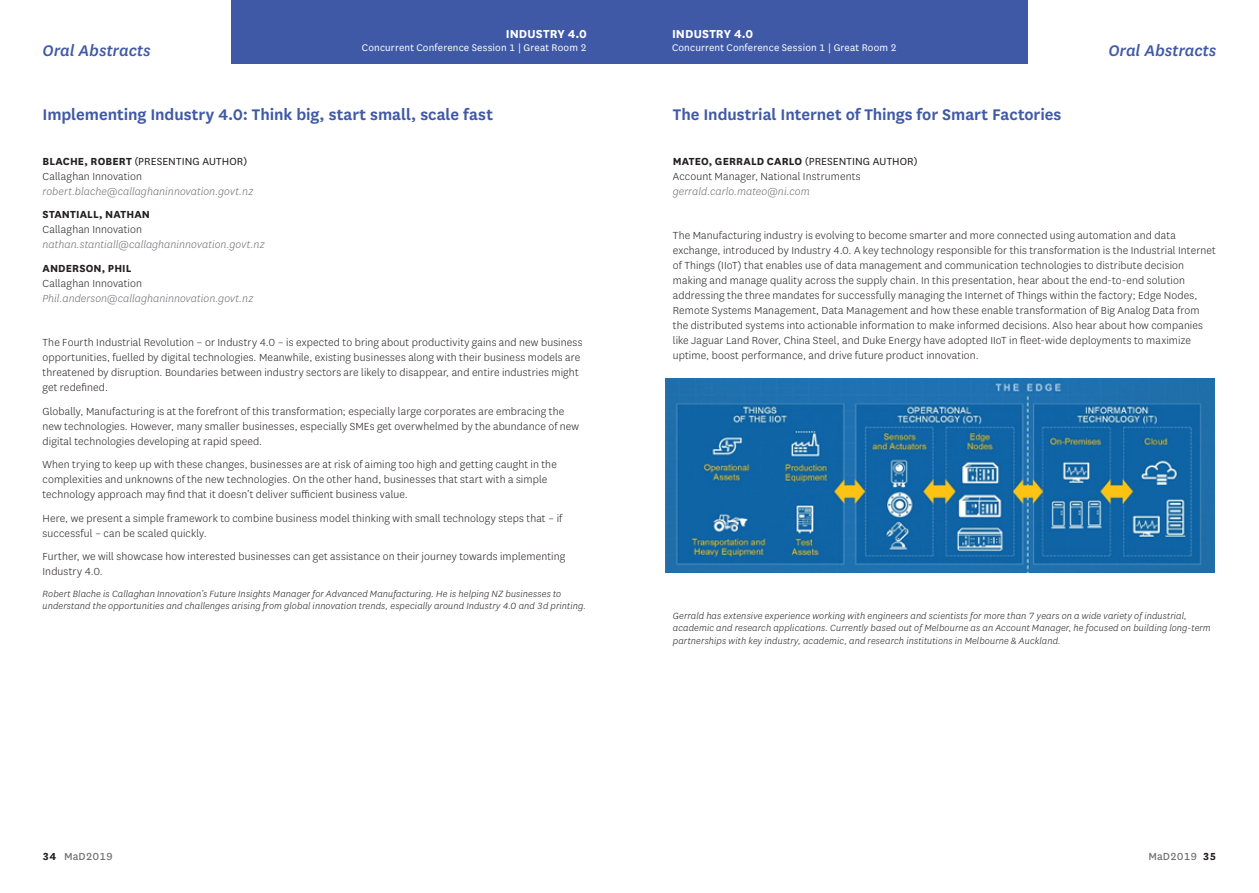
<style>
.page{position:relative;width:1259px;height:893px;background:#fff}
.page>*{position:absolute;margin:0;border:0;box-sizing:border-box;transform-origin:0 0}
.Header_1{font:600 18px "National";letter-spacing:-.005em;color:#3f59a7}
.t1{font:italic 500 18px "National";color:#3f59a7}
.t2{font:700 13.5px "National";letter-spacing:.01em;color:#fff}
.Body_copy{font:300 12px/15px "National";letter-spacing:.01em;color:#231f20}
.Body_copy-2{font:italic 300 12px/15px "National";letter-spacing:.005em;color:#6c6d70}
.Subhead_Caps{font:700 12px "National";letter-spacing:.01em;color:#231f20}
.Subhead_Caps-2{font:12px "National";letter-spacing:.01em;color:#231f20}
.t3{font:12px "National";color:#6c6d70}
.t4{font:11.25px "National";letter-spacing:.015em;color:#fff}
.Abstracts_Bio{font:italic 300 10.5px/12.8px "National";letter-spacing:.01em;color:#231f20}
.s1{font-weight:700}
.s2{font-style:normal;color:#231f20}
.s3{font-weight:400}
.s4{font-style:italic;color:#6c6d70}
.s5{font-weight:700;color:#231f20}
</style>
<div class="page">
<div style="left:629px;top:0;width:399px;height:64px;background:#3f59a7"></div>
<div style="left:231px;top:0;width:398px;height:64px;background:#3f59a7"></div>
<img style="left:665px;top:378px;width:549px;height:195px">
<p class="t2" style="left:506px;top:25px;width:83px">INDUSTRY 4.0</p>
<p class="t4" style="left:362px;top:40px;width:226px">Concurrent Conference Session 1 | Great Room 2</p>
<p class="t2" style="left:672px;top:25px;width:83px">INDUSTRY 4.0</p>
<p class="t4" style="left:672px;top:40px;width:226px">Concurrent Conference Session 1 | Great Room 2</p>
<h1 class="t1" style="left:43px;top:39px;width:110px">Oral Abstracts</h1>
<h1 class="t1" style="left:1108px;top:39px;width:110px">Oral Abstracts</h1>
<p class="Header_1" style="left:43px;top:102px;width:452px">Implementing Industry 4.0: Think big, start small, scale fast</p>
<p class="Subhead_Caps-2" style="left:43px;top:153px;width:206px"><span class="s1">BLACHE, ROBERT</span> (PRESENTING AUTHOR)</p>
<p class="Body_copy-2" style="left:43px;top:168px;width:212px"><span class="s2">Callaghan Innovation </span>robert.blache@callaghaninnovation.govt.nz</p>
<p class="Subhead_Caps" style="left:43px;top:206px;width:109px">STANTIALL, NATHAN</p>
<p class="Body_copy-2" style="left:43px;top:222px;width:224px"><span class="s2">Callaghan Innovation </span>nathan.stantiall@callaghaninnovation.govt.nz</p>
<p class="Subhead_Caps" style="left:43px;top:259px;width:90px">ANDERSON, PHIL</p>
<p class="Body_copy-2" style="left:43px;top:275px;width:212px"><span class="s2">Callaghan Innovation<br></span>Phil.anderson@callaghaninnovation.govt.nz</p>
<p class="Body_copy" style="left:43px;top:335px;width:541px">The Fourth Industrial Revolution – or Industry 4.0 – is expected to bring about productivity gains and new business opportunities, fuelled by digital technologies. Meanwhile, existing businesses along with their business models are threatened by disruption. Boundaries between industry sectors are likely to disappear, and entire industries might get redefined.</p>
<p class="Body_copy" style="left:43px;top:403px;width:538px">Globally, Manufacturing is at the forefront of this transformation; especially large corporates are embracing the new technologies. However, many smaller businesses, especially SMEs get overwhelmed by the abundance of new digital technologies developing at rapid speed.</p>
<p class="Body_copy" style="left:43px;top:457px;width:516px">When trying to keep up with these changes, businesses are at risk of aiming too high and getting caught in the complexities and unknowns of the new technologies. On the other hand, businesses that start with a simple technology approach may find that it doesn’t deliver sufficient business value.</p>
<p class="Body_copy" style="left:43px;top:510px;width:521px">Here, we present a simple framework to combine business model thinking with small technology steps that – if successful – can be scaled quickly.</p>
<p class="Body_copy" style="left:43px;top:549px;width:524px">Further, we will showcase how interested businesses can get assistance on their journey towards implementing<br>Industry 4.0.</p>
<p class="Abstracts_Bio" style="left:43px;top:587px;width:545px">Robert Blache is Callaghan Innovation’s Future Insights Manager for Advanced Manufacturing. He is helping NZ businesses to understand the opportunities and challenges arising from global innovation trends, especially around Industry 4.0 and 3d printing.</p>
<p class="Header_1" style="left:673px;top:102px;width:390px">The Industrial Internet of Things for Smart Factories</p>
<p class="Subhead_Caps" style="left:673px;top:152px;width:246px">MATEO, GERRALD CARLO <span class="s3">(PRESENTING AUTHOR)</span></p>
<p class="Body_copy" style="left:673px;top:168px;width:189px">Account Manager, National Instruments <span class="s4">gerrald.carlo.mateo@ni.com</span></p>
<p class="Body_copy" style="left:673px;top:228px;width:544px">The Manufacturing industry is evolving to become smarter and more connected using automation and data exchange, introduced by Industry 4.0. A key technology responsible for this transformation is the Industrial Internet of Things (IIoT) that enables use of data management and communication technologies to distribute decision making and manage quality across the supply chain. In this presentation, hear about the end-to-end solution addressing the three mandates for successfully managing the Internet of Things within the factory; Edge Nodes, Remote Systems Management, Data Management and how these enable transformation of Big Analog Data from the distributed systems into actionable information to make informed decisions. Also hear about how companies like Jaguar Land Rover, China Steel, and Duke Energy have adopted IIoT in fleet-wide deployments to maximize uptime, boost performance, and drive future product innovation.</p>
<p class="Abstracts_Bio" style="left:673px;top:609px;width:539px">Gerrald has extensive experience working with engineers and scientists for more than 7 years on a wide variety of industrial, academic and research applications. Currently based out of Melbourne as an Account Manager, he focused on building long-term partnerships with key industry, academic, and research institutions in Melbourne &amp; Auckland.</p>
<p class="t3" style="left:43px;top:848px;width:72px"><span class="s5">34</span> MaD2019</p>
<p class="t3" style="left:1148px;top:848px;width:69px">MaD2019 <span class="s5">35</span></p>
</div>
